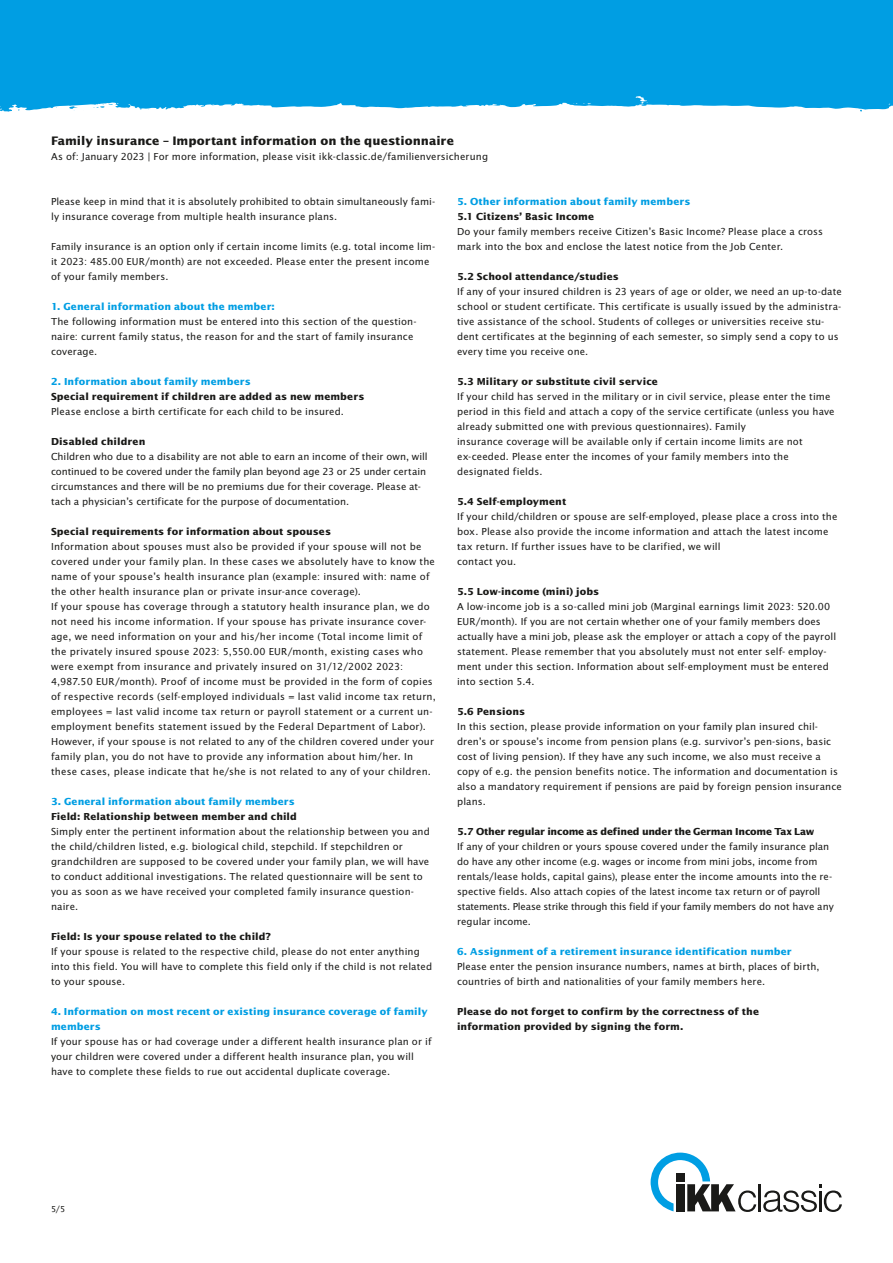
<style>
.page{position:relative;width:893px;height:1263px;background:#fff}
.page>*{position:absolute;margin:0;border:0;box-sizing:border-box;transform-origin:0 0}
.Subheadline_LucidaSa{font:700 12.75px "Lucida Sans EFOP";color:#1a1a18}
.Copy_LucidaSans_Roma{font:10.5px/15px "Lucida Sans EFOP";letter-spacing:.015em;color:#1a1a18}
.Copy_LucidaSans_Roma-2{font:700 10.5px/15px "Lucida Sans EFOP";letter-spacing:.01em;color:#1a1a18}
.Copy_LucidaSans_Roma-3{font:700 10.5px/15px "Lucida Sans EFOP";letter-spacing:.01em;color:#009ee3}
.Copy_LucidaSans_Roma-4{font:700 10.5px "Lucida Sans EFOP";letter-spacing:-.015em;color:#1a1a18}
.t1{font:9px "Lucida Sans EFOP";color:#1a1a18}
</style>
<div class="page">
<div style="left:0;top:0;width:893px;height:112px;background:#009ee3"></div>
<svg style="left:651px;top:1152px;width:105px;height:60px"></svg>
<hr style="left:759px;top:1184px;width:2px;height:27px;background:#1a1a18">
<svg style="left:763px;top:1184px;width:79px;height:28px"></svg>
<p class="Subheadline_LucidaSa" style="left:51px;top:134px;width:404px">Family insurance – Important information on the questionnaire</p>
<p class="Copy_LucidaSans_Roma" style="left:51px;top:150px;width:438px">As of: January 2023 | For more information, please visit ikk-classic.de/familienversicherung</p>
<p class="Copy_LucidaSans_Roma" style="left:51px;top:195px;width:386px">Please keep in mind that it is absolutely prohibited to obtain simultaneously fami&shy;ly insurance coverage from multiple health insurance plans.</p>
<p class="Copy_LucidaSans_Roma" style="left:51px;top:240px;width:386px">Family insurance is an option only if certain income limits (e.g. total income lim&shy;it 2023: 485.00 EUR/month) are not exceeded. Please enter the present income of your family members.</p>
<p class="Copy_LucidaSans_Roma-3" style="left:51px;top:300px;width:225px">1. General information about the member:</p>
<p class="Copy_LucidaSans_Roma" style="left:51px;top:315px;width:367px">The following information must be entered into this section of the question&shy;naire: current family status, the reason for and the start of family insurance coverage.</p>
<p class="Copy_LucidaSans_Roma-3" style="left:51px;top:375px;width:201px">2. Information about family members</p>
<p class="Copy_LucidaSans_Roma-2" style="left:51px;top:390px;width:315px">Special requirement if children are added as new members</p>
<p class="Copy_LucidaSans_Roma" style="left:51px;top:405px;width:294px">Please enclose a birth certificate for each child to be insured.</p>
<p class="Copy_LucidaSans_Roma-2" style="left:51px;top:435px;width:96px">Disabled children</p>
<p class="Copy_LucidaSans_Roma" style="left:51px;top:450px;width:378px">Children who due to a disability are not able to earn an income of their own, will continued to be covered under the family plan beyond age 23 or 25 under certain circumstances and there will be no premiums due for their coverage. Please at&shy;tach a physician’s certificate for the purpose of documentation.</p>
<p class="Copy_LucidaSans_Roma-2" style="left:51px;top:525px;width:281px">Special requirements for information about spouses</p>
<p class="Copy_LucidaSans_Roma" style="left:51px;top:540px;width:385px">Information about spouses must also be provided if your spouse will not be covered under your family plan. In these cases we absolutely have to know the name of your spouse’s health insurance plan (example: insured with: name of the other health insurance plan or private insur-ance coverage).</p>
<p class="Copy_LucidaSans_Roma" style="left:51px;top:600px;width:386px">If your spouse has coverage through a statutory health insurance plan, we do not need his income information. If your spouse has private insurance cover&shy;age, we need information on your and his/her income (Total income limit of the privately insured spouse 2023: 5,550.00 EUR/month, existing cases who were exempt from insurance and privately insured on 31/12/2002 2023:<br>4,987.50 EUR/month). Proof of income must be provided in the form of copies of respective records (self-employed individuals = last valid income tax return, employees = last valid income tax return or payroll statement or a current un&shy;employment benefits statement issued by the Federal Department of Labor).<br>However, if your spouse is not related to any of the children covered under your family plan, you do not have to provide any information about him/her. In these cases, please indicate that he/she is not related to any of your children.</p>
<p class="Copy_LucidaSans_Roma-3" style="left:51px;top:795px;width:245px">3. General information about family members</p>
<p class="Copy_LucidaSans_Roma-2" style="left:51px;top:810px;width:247px">Field: Relationship between member and child</p>
<p class="Copy_LucidaSans_Roma" style="left:51px;top:825px;width:380px">Simply enter the pertinent information about the relationship between you and the child/children listed, e.g. biological child, stepchild. If stepchildren or grandchildren are supposed to be covered under your family plan, we will have to conduct additional investigations. The related questionnaire will be sent to you as soon as we have received your completed family insurance question&shy;naire.</p>
<p class="Copy_LucidaSans_Roma-2" style="left:51px;top:930px;width:222px">Field: Is your spouse related to the child?</p>
<p class="Copy_LucidaSans_Roma" style="left:51px;top:945px;width:383px">If your spouse is related to the respective child, please do not enter anything into this field. You will have to complete this field only if the child is not related to your spouse.</p>
<p class="Copy_LucidaSans_Roma-3" style="left:51px;top:1005px;width:378px">4. Information on most recent or existing insurance coverage of family members</p>
<p class="Copy_LucidaSans_Roma" style="left:51px;top:1035px;width:382px">If your spouse has or had coverage under a different health insurance plan or if your children were covered under a different health insurance plan, you will have to complete these fields to rue out accidental duplicate coverage.</p>
<p class="Copy_LucidaSans_Roma-3" style="left:457px;top:195px;width:235px">5. Other information about family members</p>
<p class="Copy_LucidaSans_Roma-2" style="left:457px;top:210px;width:138px">5.1 Citizens’ Basic Income</p>
<p class="Copy_LucidaSans_Roma" style="left:457px;top:225px;width:367px">Do your family members receive Citizen’s Basic Income? Please place a cross mark into the box and enclose the latest notice from the Job Center.</p>
<p class="Copy_LucidaSans_Roma-2" style="left:457px;top:270px;width:163px">5.2 School attendance/studies</p>
<p class="Copy_LucidaSans_Roma" style="left:457px;top:285px;width:386px">If any of your insured children is 23 years of age or older, we need an up-to-date school or student certificate. This certificate is usually issued by the administra&shy;tive assistance of the school. Students of colleges or universities receive stu&shy;dent certificates at the beginning of each semester, so simply send a copy to us every time you receive one.</p>
<p class="Copy_LucidaSans_Roma-2" style="left:457px;top:375px;width:202px">5.3 Military or substitute civil service</p>
<p class="Copy_LucidaSans_Roma" style="left:457px;top:390px;width:379px">If your child has served in the military or in civil service, please enter the time period in this field and attach a copy of the service certificate (unless you have already submitted one with previous questionnaires). Family<br>insurance coverage will be available only if certain income limits are not ex-ceeded. Please enter the incomes of your family members into the designated fields.</p>
<p class="Copy_LucidaSans_Roma-2" style="left:457px;top:495px;width:111px">5.4 Self-employment</p>
<p class="Copy_LucidaSans_Roma" style="left:457px;top:510px;width:382px">If your child/children or spouse are self-employed, please place a cross into the box. Please also provide the income information and attach the latest income tax return. If further issues have to be clarified, we will<br>contact you.</p>
<p class="Copy_LucidaSans_Roma-2" style="left:457px;top:585px;width:144px">5.5 Low-income (mini) jobs</p>
<p class="Copy_LucidaSans_Roma" style="left:457px;top:600px;width:381px">A low-income job is a so-called mini job (Marginal earnings limit 2023: 520.00<br>EUR/month). If you are not certain whether one of your family members does actually have a mini job, please ask the employer or attach a copy of the payroll statement. Please remember that you absolutely must not enter self- employ&shy;ment under this section. Information about self-employment must be entered into section 5.4.</p>
<p class="Copy_LucidaSans_Roma-2" style="left:457px;top:705px;width:69px">5.6 Pensions</p>
<p class="Copy_LucidaSans_Roma" style="left:457px;top:720px;width:386px">In this section, please provide information on your family plan insured chil&shy;dren’s or spouse’s income from pension plans (e.g. survivor’s pen-sions, basic cost of living pension). If they have any such income, we also must receive a copy of e.g. the pension benefits notice. The information and documentation is also a mandatory requirement if pensions are paid by foreign pension insurance plans.</p>
<p class="Copy_LucidaSans_Roma-4" style="left:457px;top:826px;width:359px">5.7 Other regular income as defined under the German Income Tax Law</p>
<p class="Copy_LucidaSans_Roma" style="left:457px;top:840px;width:378px">If any of your children or yours spouse covered under the family insurance plan do have any other income (e.g. wages or income from mini jobs, income from rentals/lease holds, capital gains), please enter the income amounts into the re&shy;spective fields. Also attach copies of the latest income tax return or of payroll statements. Please strike through this field if your family members do not have any regular income.</p>
<p class="Copy_LucidaSans_Roma-3" style="left:457px;top:945px;width:336px">6. Assignment of a retirement insurance identification number</p>
<p class="Copy_LucidaSans_Roma" style="left:457px;top:960px;width:364px">Please enter the pension insurance numbers, names at birth, places of birth, countries of birth and nationalities of your family members here.</p>
<p class="Copy_LucidaSans_Roma-2" style="left:457px;top:1005px;width:303px">Please do not forget to confirm by the correctness of the information provided by signing the form.</p>
<p class="t1" style="left:51px;top:1204px;width:16px">5/5</p>
</div>
